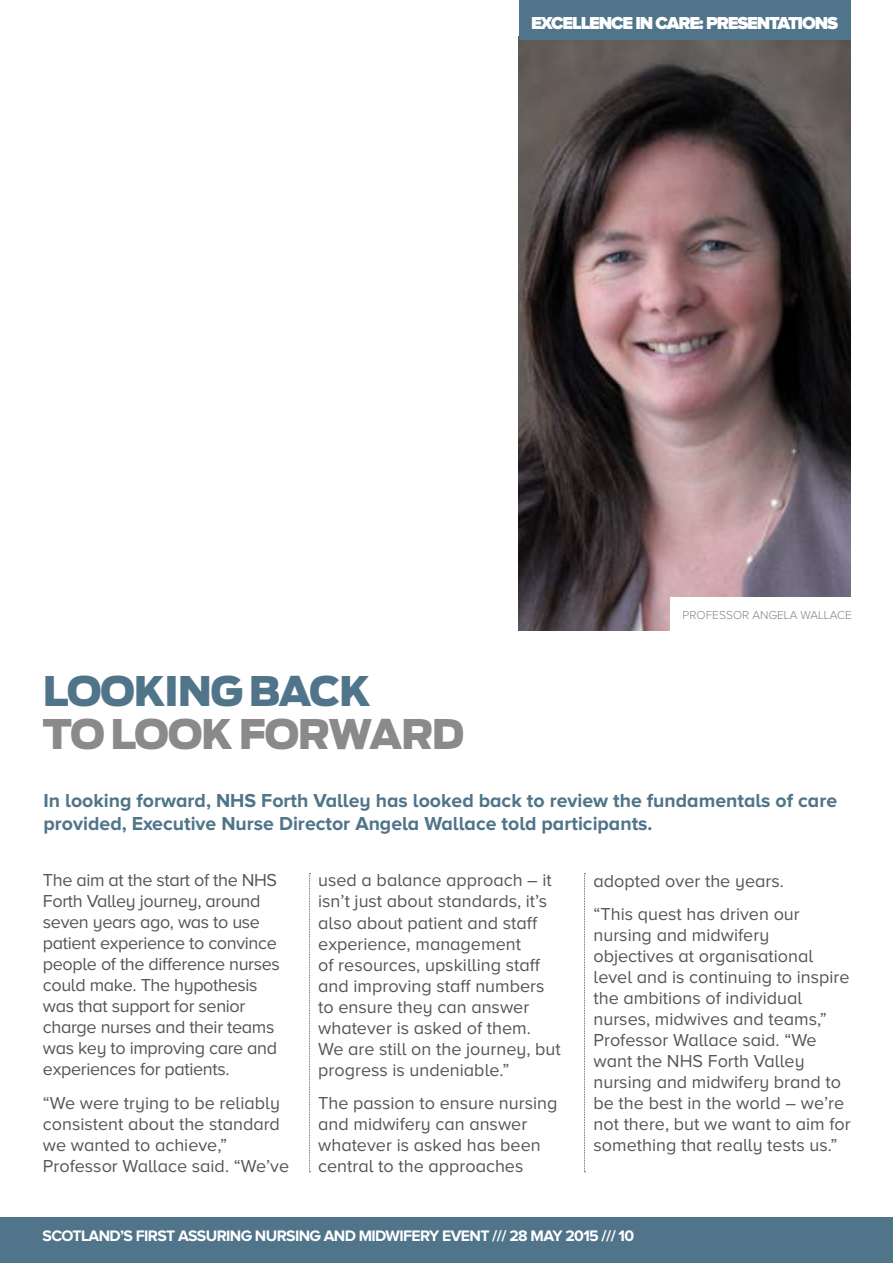
<style>
.page{position:relative;width:893px;height:1263px;background:#fff}
.page>*{position:absolute;margin:0;border:0;box-sizing:border-box;transform-origin:0 0}
.t1{font:900 40.5px "Antenna";letter-spacing:-.04em;color:#8a8a8d}
.t2{font:900 40.5px "Antenna";letter-spacing:-.035em;color:#50748a}
.t3{font:700 19.5px/22.5px "Proxima Nova A";color:#50748a}
.t4{font:18px/21px "Proxima Nova A";color:#55565a}
.t5{font:18px/21px "Proxima Nova A";letter-spacing:-.02em;color:#55565a}
.t6{font:900 18px "Proxima Nova A";letter-spacing:-.065em;color:#fff}
.t7{font:700 15.75px "Proxima Nova A";letter-spacing:-.04em;color:#fff}
.t8{font:300 12px "Proxima Nova A";color:#868688}
</style>
<div class="page">
<img style="left:519px;top:39px;width:331px;height:592px">
<svg style="left:309px;top:873px;width:2px;height:299px"></svg>
<svg style="left:584px;top:873px;width:1px;height:299px"></svg>
<div style="left:0;top:1217px;width:893px;height:46px;background:#50748a"></div>
<div style="left:670px;top:597px;width:182px;height:35px;background:#fff"></div>
<div style="left:519px;top:0;width:331px;height:39px;background:#50748a"></div>
<p class="t6" style="left:531px;top:12px;width:308px">EXCELLENCE IN CARE: PRESENTATIONS</p>
<h1 class="t2" style="left:43px;top:667px;width:330px">LOOKING BACK</h1>
<h1 class="t1" style="left:43px;top:710px;width:423px">TO LOOK FORWARD</h1>
<p class="t8" style="left:683px;top:608px;width:171px">PROFESSOR ANGELA WALLACE</p>
<p class="t3" style="left:44px;top:789px;width:795px">In looking forward, NHS Forth Valley has looked back to review the fundamentals of care provided, Executive Nurse Director Angela Wallace told participants.</p>
<p class="t5" style="left:43px;top:870px;width:239px">The aim at the start of the NHS<br>Forth Valley journey, around seven years ago, was to use patient experience to convince people of the difference nurses could make. The hypothesis was that support for senior charge nurses and their teams was key to improving care and experiences for patients.</p>
<p class="t4" style="left:43px;top:1092px;width:248px">“We were trying to be reliably consistent about the standard we wanted to achieve,”<br>Professor Wallace said. “We’ve</p>
<p class="t4" style="left:318px;top:870px;width:244px">used a balance approach – it isn’t just about standards, it’s also about patient and staff experience, management<br>of resources, upskilling staff and improving staff numbers to ensure they can answer whatever is asked of them.<br>We are still on the journey, but progress is undeniable.”</p>
<p class="t4" style="left:318px;top:1092px;width:241px">The passion to ensure nursing and midwifery can answer whatever is asked has been central to the approaches</p>
<p class="t4" style="left:593px;top:863px;width:208px;line-height:33.8px">adopted over the years. “This quest has driven our</p>
<p class="t4" style="left:593px;top:924px;width:259px">nursing and midwifery objectives at organisational level and is continuing to inspire the ambitions of individual nurses, midwives and teams,”<br>Professor Wallace said. “We want the NHS Forth Valley nursing and midwifery brand to be the best in the world – we’re not there, but we want to aim for something that really tests us.”</p>
<p class="t7" style="left:43px;top:1227px;width:593px">SCOTLAND’S FIRST ASSURING NURSING AND MIDWIFERY EVENT /// 28 MAY 2015 /// 10</p>
</div>
